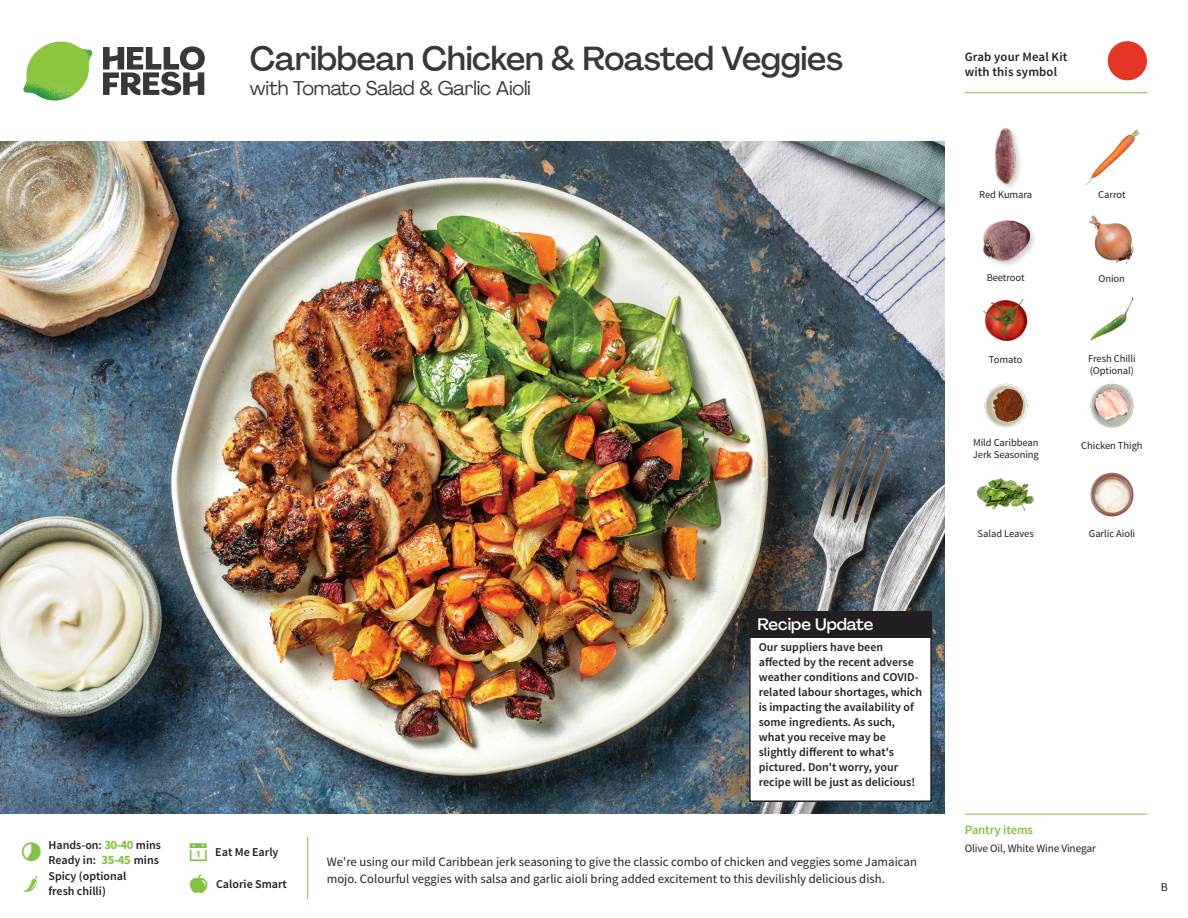
<style>
.page{position:relative;width:1188px;height:918px;background:#fff}
.page>*{position:absolute;margin:0;border:0;box-sizing:border-box;transform-origin:0 0}
._15_Titel_UK{font:500 33px "Agrandir";letter-spacing:-.015em;color:#383839}
._15_Titel_UK-2{font:19.5px "Agrandir";letter-spacing:-.01em;color:#383839}
.Steps_Text_AU{font:500 16.5px "Agrandir";color:#fff}
._16_StepsText_OLD{font:12.75px/16.5px "Source Sans Pro";color:#231f20}
.t1{font:600 12.75px/15px "Source Sans Pro";letter-spacing:.01em;color:#231f20}
._04_Headers_Front{font:600 12.75px "Source Sans Pro";letter-spacing:-.01em;color:#81c340}
.Steps_Text_AU-2{font:600 12px/15px "Source Sans Pro";color:#231f20}
._04_Intro{font:600 12px/15px "Source Sans Pro";color:#231f20}
.t2{font:12px "Source Sans Pro";color:#231f20}
._05_Pantry{font:11.25px "Source Sans Pro";letter-spacing:-.01em;color:#231f20}
._18_FRONT_ingredient{font:10.5px/12px "Source Sans Pro";letter-spacing:-.005em;color:#231f20}
.s1{font-weight:700;font-size:12.75px;color:#81c340}
</style>
<div class="page">
<svg style="left:103px;top:46px;width:102px;height:49px"></svg>
<img style="left:23px;top:42px;width:69px;height:59px">
<img style="left:0;top:142px;width:945px;height:672px">
<img style="left:1090px;top:297px;width:44px;height:44px">
<img style="left:984px;top:383px;width:44px;height:45px">
<img style="left:1090px;top:383px;width:44px;height:45px">
<img style="left:977px;top:478px;width:57px;height:33px">
<img style="left:983px;top:299px;width:45px;height:43px">
<img style="left:1088px;top:215px;width:46px;height:49px">
<img style="left:1085px;top:129px;width:55px;height:56px">
<div style="left:994px;top:127px;width:29px;height:64px;background:#231f20;opacity:.2"></div>
<img style="left:994px;top:127px;width:29px;height:58px">
<img style="left:983px;top:220px;width:51px;height:46px">
<img style="left:1090px;top:472px;width:44px;height:45px">
<hr style="left:965px;top:814px;width:183px;height:1px;background:#81c340">
<div style="left:750px;top:612px;width:181px;height:189px;background:#fff"></div>
<div style="left:749px;top:611px;width:183px;height:191px;border:2px solid #231f20"></div>
<div style="left:749px;top:611px;width:183px;height:27px;background:#231f20"></div>
<svg style="left:1090px;top:41px;width:58px;height:53px"></svg>
<hr style="left:965px;top:92px;width:183px;height:1px;background:#81c340">
<p class="_04_Intro" style="left:48px;top:838px;width:114px">Hands-on: <span class="s1">30-40</span> mins</p>
<p class="_04_Intro" style="left:48px;top:853px;width:112px">Ready in: <span class="s1">35-45</span> mins</p>
<p class="_04_Intro" style="left:48px;top:869px;width:79px">Spicy (optional fresh chilli)</p>
<p class="_15_Titel_UK" style="left:250px;top:38px;width:595px">Caribbean Chicken &amp; Roasted Veggies</p>
<p class="_15_Titel_UK-2" style="left:250px;top:76px;width:283px">with Tomato Salad &amp; Garlic Aioli</p>
<p class="Steps_Text_AU" style="left:757px;top:614px;width:117px">Recipe Update</p>
<p class="_04_Intro" style="left:215px;top:845px;width:65px">Eat Me Early</p>
<p class="_04_Intro" style="left:216px;top:876px;width:72px">Calorie Smart</p>
<p class="Steps_Text_AU-2" style="left:759px;top:640px;width:165px">Our suppliers have been affected by the recent adverse weather conditions and COVID&shy;related labour shortages, which is impacting the availability of some ingredients. As such, what you receive may be slightly different to what's pictured. Don't worry, your recipe will be just as delicious!</p>
<p class="_16_StepsText_OLD" style="left:327px;top:854px;width:592px">We're using our mild Caribbean jerk seasoning to give the classic combo of chicken and veggies some Jamaican mojo. Colourful veggies with salsa and garlic aioli bring added excitement to this devilishly delicious dish.</p>
<p class="t1" style="left:965px;top:50px;width:104px">Grab your Meal Kit with this symbol</p>
<p class="_18_FRONT_ingredient" style="left:979px;top:189px;width:55px">Red Kumara</p>
<p class="_18_FRONT_ingredient" style="left:1098px;top:189px;width:29px">Carrot</p>
<p class="_18_FRONT_ingredient" style="left:987px;top:272px;width:40px">Beetroot</p>
<p class="_18_FRONT_ingredient" style="left:989px;top:354px;width:35px">Tomato</p>
<p class="_18_FRONT_ingredient" style="left:1098px;top:273px;width:28px">Onion</p>
<p class="_18_FRONT_ingredient" style="left:1088px;top:353px;width:49px">Fresh Chilli (Optional)</p>
<p class="_18_FRONT_ingredient" style="left:973px;top:437px;width:67px">Mild Caribbean</p>
<p class="_18_FRONT_ingredient" style="left:1081px;top:440px;width:63px">Chicken Thigh</p>
<p class="_18_FRONT_ingredient" style="left:973px;top:449px;width:67px">Jerk Seasoning</p>
<p class="_18_FRONT_ingredient" style="left:978px;top:528px;width:58px">Salad Leaves</p>
<p class="_18_FRONT_ingredient" style="left:1089px;top:528px;width:48px">Garlic Aioli</p>
<p class="_04_Headers_Front" style="left:965px;top:821px;width:70px">Pantry items</p>
<p class="_05_Pantry" style="left:965px;top:841px;width:133px">Olive Oil, White Wine Vinegar</p>
<p class="t2" style="left:1161px;top:879px;width:9px">B</p>
</div>
